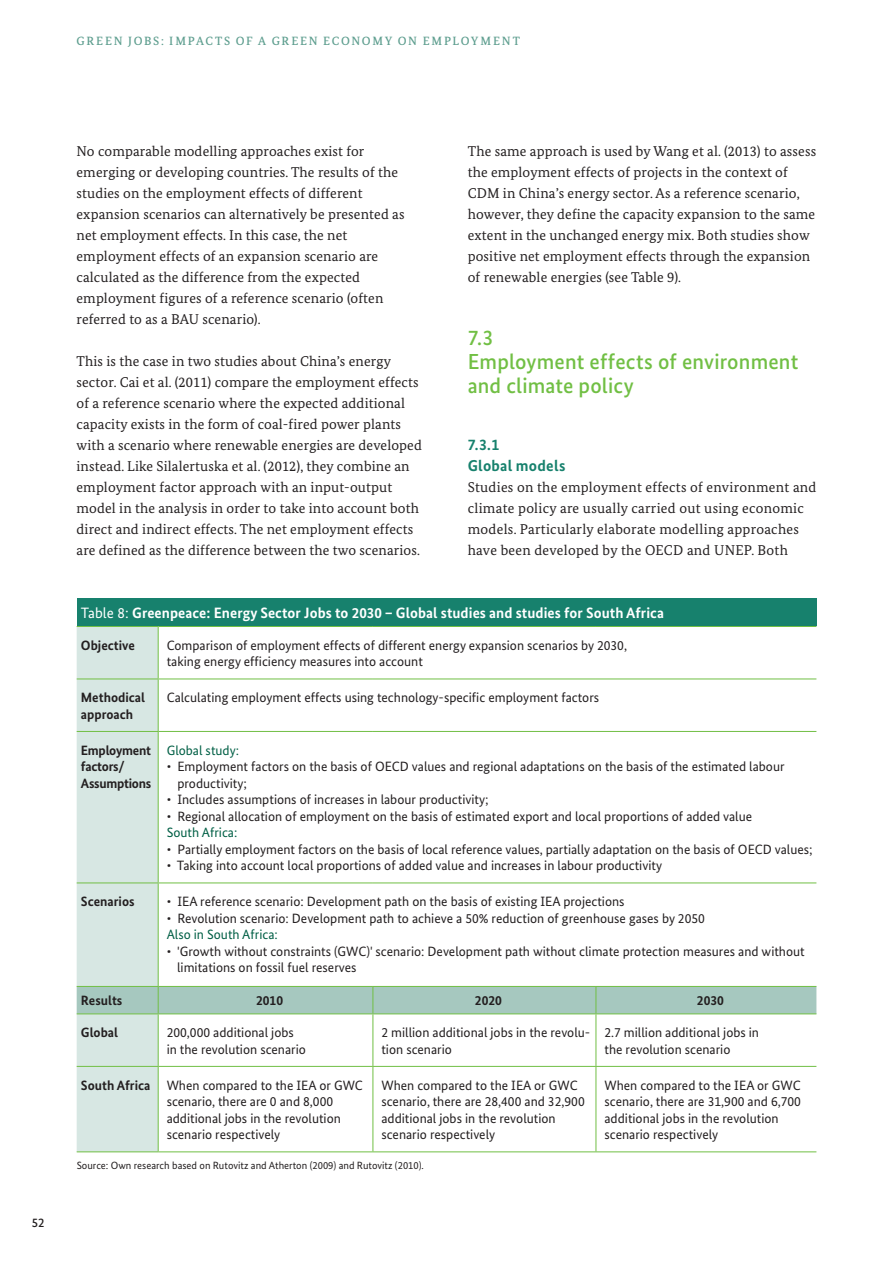
<style>
.page{position:relative;width:893px;height:1263px;background:#fff}
.page>*{position:absolute;margin:0;border:0;box-sizing:border-box;transform-origin:0 0}
.t1{font:500 21.75px/24px "Bundes Sans";letter-spacing:.005em;color:#71bf44}
.t2{font:700 15.75px/21px "Bundes Sans";letter-spacing:.015em;color:#17816d}
.t3{font:700 15px "Bundes Sans";letter-spacing:.005em;color:#fff}
.t4{font:14.25px/21px "Bundes Serif";letter-spacing:.01em;color:#231f20}
.t5{font:13.5px/16.5px "Bundes Sans";color:#231f20}
.t6{font:700 13.5px/16.5px "Bundes Sans";color:#231f20}
.t7{font:13.5px "Bundes Sans";color:#005f45}
.t8{font:700 13.5px/16.5px "Bundes Sans";letter-spacing:-.02em;color:#231f20}
.t9{font:500 12.75px "Bundes Sans";color:#231f20}
.t10{font:500 12px "Bundes Serif";letter-spacing:.15em;color:#5e9e8f}
.t11{font:10.5px "Bundes Sans";color:#231f20}
.s1{font-weight:400}
.s2{font-weight:700}
</style>
<div class="page">
<div style="left:77px;top:598px;width:739px;height:28px;background:#17816d"></div>
<svg style="left:77px;top:626px;width:739px;height:525px"></svg>
<hr style="left:77px;top:1013px;width:81px;height:1px;background:#71bf44">
<hr style="left:158px;top:1013px;width:215px;height:1px;background:#71bf44">
<hr style="left:158px;top:1014px;width:1px;height:52px;background:#71bf44">
<hr style="left:373px;top:1013px;width:223px;height:1px;background:#71bf44">
<hr style="left:372px;top:1014px;width:1px;height:52px;background:#71bf44">
<hr style="left:596px;top:1013px;width:220px;height:1px;background:#71bf44">
<hr style="left:595px;top:1014px;width:1px;height:52px;background:#71bf44">
<hr style="left:77px;top:1066px;width:81px;height:1px;background:#71bf44">
<hr style="left:158px;top:1066px;width:215px;height:1px;background:#71bf44">
<hr style="left:158px;top:1067px;width:1px;height:84px;background:#71bf44">
<hr style="left:373px;top:1066px;width:223px;height:1px;background:#71bf44">
<hr style="left:372px;top:1067px;width:1px;height:84px;background:#71bf44">
<hr style="left:596px;top:1066px;width:220px;height:1px;background:#71bf44">
<hr style="left:595px;top:1067px;width:1px;height:84px;background:#71bf44">
<hr style="left:77px;top:1151px;width:81px;height:1px;background:#71bf44">
<hr style="left:158px;top:1151px;width:215px;height:1px;background:#71bf44">
<hr style="left:373px;top:1151px;width:223px;height:1px;background:#71bf44">
<hr style="left:596px;top:1151px;width:220px;height:1px;background:#71bf44">
<p class="t10" style="left:77px;top:34px;width:445px">GREEN JOBS: IMPACTS OF A GREEN ECONOMY ON EMPLOYMENT</p>
<p class="t9" style="left:32px;top:1215px;width:14px">52</p>
<p class="t4" style="left:77px;top:140px;width:329px">No comparable modelling approaches exist for emerging or developing countries. The results of the studies on the employment effects of different expansion scenarios can alternatively be presented as net employment effects. In this case, the net employment effects of an expansion scenario are calculated as the difference from the expected employment figures of a reference scenario (often referred to as a BAU scenario).</p>
<p class="t4" style="left:77px;top:351px;width:347px">This is the case in two studies about China’s energy sector. Cai et al. (2011) compare the employment effects of a reference scenario where the expected additional capacity exists in the form of coal-fired power plants with a scenario where renewable energies are developed instead. Like Silalertuska et al. (2012), they combine an employment factor approach with an input-output model in the analysis in order to take into account both direct and indirect effects. The net employment effects are defined as the difference between the two scenarios.</p>
<p class="t4" style="left:468px;top:141px;width:350px">The same approach is used by Wang et al. (2013) to assess the employment effects of projects in the context of CDM in China’s energy sector. As a reference scenario, however, they define the capacity expansion to the same extent in the unchanged energy mix. Both studies show positive net employment effects through the expansion of renewable energies (see Table 9).</p>
<h1 class="t1" style="left:468px;top:325px;width:332px">7.3<br>Employment effects of environment and climate policy</h1>
<p class="t2" style="left:468px;top:434px;width:99px">7.3.1<br>Global models</p>
<p class="t4" style="left:468px;top:476px;width:350px">Studies on the employment effects of environment and climate policy are usually carried out using economic models. Particularly elaborate modelling approaches have been developed by the OECD and UNEP. Both</p>
<p class="t3" style="left:81px;top:604px;width:584px"><span class="s1">Table 8:</span> Greenpeace: Energy Sector Jobs to 2030 – Global studies and studies for South Africa</p>
<p class="t6" style="left:81px;top:637px;width:56px">Objective</p>
<p class="t5" style="left:167px;top:637px;width:462px">Comparison of employment effects of different energy expansion scenarios by 2030, taking energy efficiency measures into account</p>
<p class="t6" style="left:81px;top:689px;width:66px">Methodical approach</p>
<p class="t5" style="left:167px;top:689px;width:434px">Calculating employment effects using technology-specific employment factors</p>
<p class="t8" style="left:81px;top:742px;width:72px">Employment factors/<br>Assumptions</p>
<p class="t7" style="left:167px;top:742px;width:74px">Global study:</p>
<p class="t5" style="left:177px;top:758px;width:609px;text-indent:-11px">• Employment factors on the basis of OECD values and regional adaptations on the basis of the estimated labour productivity;</p>
<p class="t5" style="left:167px;top:791px;width:324px">• Includes assumptions of increases in labour productivity;</p>
<p class="t5" style="left:167px;top:808px;width:587px">• Regional allocation of employment on the basis of estimated export and local proportions of added value</p>
<p class="t7" style="left:167px;top:824px;width:72px">South Africa:</p>
<p class="t5" style="left:167px;top:841px;width:647px">• Partially employment factors on the basis of local reference values, partially adaptation on the basis of OECD values;</p>
<p class="t5" style="left:167px;top:857px;width:497px">• Taking into account local proportions of added value and increases in labour productivity</p>
<p class="t6" style="left:81px;top:893px;width:55px">Scenarios</p>
<p class="t5" style="left:167px;top:893px;width:459px">• IEA reference scenario: Development path on the basis of existing IEA projections</p>
<p class="t5" style="left:167px;top:910px;width:540px">• Revolution scenario: Development path to achieve a 50% reduction of greenhouse gases by 2050</p>
<p class="t7" style="left:167px;top:926px;width:113px">Also in South Africa:</p>
<p class="t5" style="left:177px;top:943px;width:629px;text-indent:-10px">• 'Growth without constraints (GWC)' scenario: Development path without climate protection measures and without limitations on fossil fuel reserves</p>
<p class="t6" style="left:81px;top:992px;width:43px">Results</p>
<p class="t6" style="left:256px;top:992px;width:28px">2010</p>
<p class="t6" style="left:475px;top:992px;width:28px">2020</p>
<p class="t6" style="left:697px;top:992px;width:28px">2030</p>
<p class="t6" style="left:81px;top:1024px;width:39px">Global</p>
<p class="t5" style="left:167px;top:1024px;width:141px">200,000 additional jobs in the revolution scenario</p>
<p class="t5" style="left:381px;top:1024px;width:210px">2 million additional jobs in the revolu&shy;tion scenario</p>
<p class="t5" style="left:604px;top:1024px;width:156px">2.7 million additional jobs in the revolution scenario</p>
<p class="t5" style="left:167px;top:1076px;width:198px;text-indent:-86px"><span class="s2">South Africa</span> When compared to the IEA or GWC scenario, there are 0 and 8,000 additional jobs in the revolution scenario respectively</p>
<p class="t5" style="left:381px;top:1076px;width:205px">When compared to the IEA or GWC scenario, there are 28,400 and 32,900 additional jobs in the revolution scenario respectively</p>
<p class="t5" style="left:604px;top:1076px;width:198px">When compared to the IEA or GWC scenario, there are 31,900 and 6,700 additional jobs in the revolution scenario respectively</p>
<p class="t11" style="left:77px;top:1158px;width:349px">Source: Own research based on Rutovitz and Atherton (2009) and Rutovitz (2010).</p>
</div>
